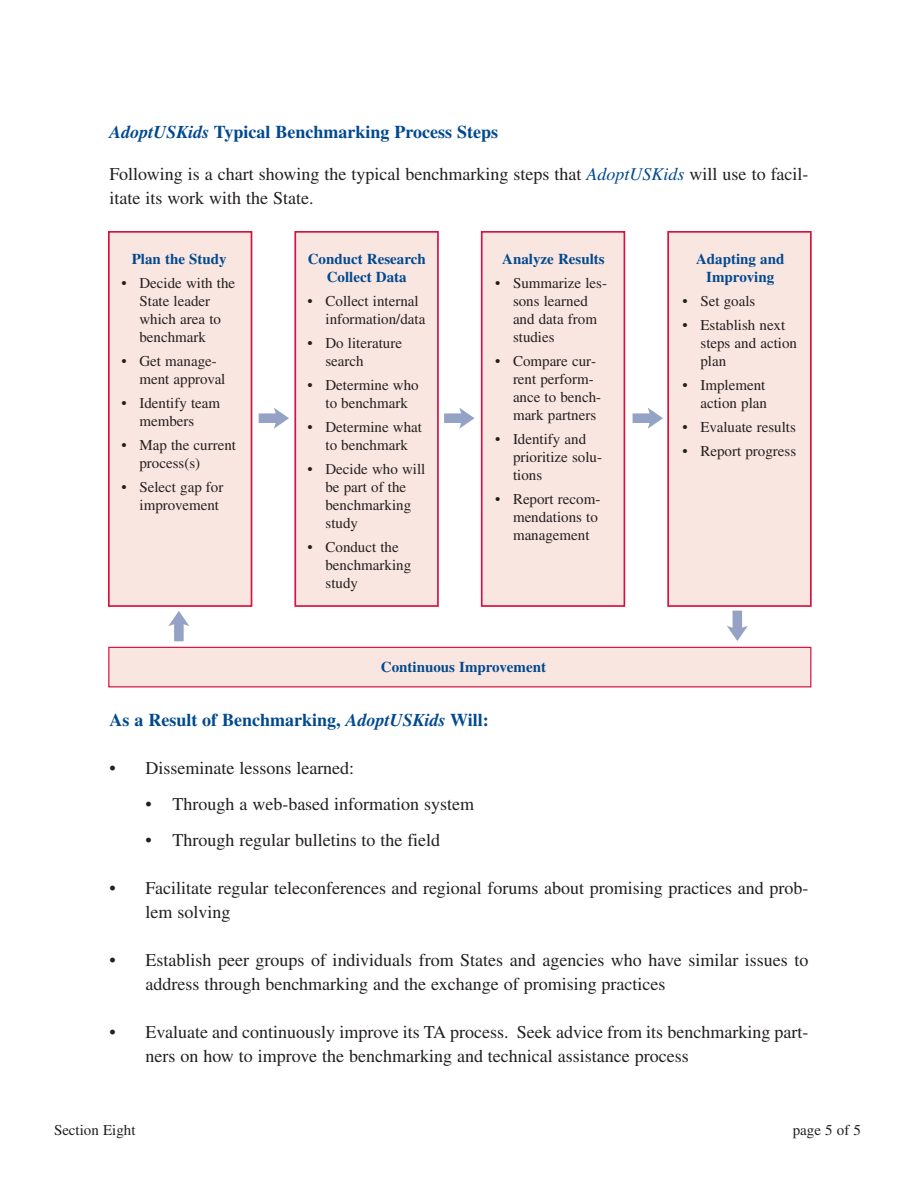
<style>
.page{position:relative;width:918px;height:1188px;background:#fff}
.page>*{position:absolute;margin:0;border:0;box-sizing:border-box;transform-origin:0 0}
.t1{font:18px/24px "Times";color:#231f20}
.t2{font:700 18px "Times";color:#01498f}
.t3{font:15px/18px "Times";color:#231f20}
.t4{font:700 15px/18px "Times";color:#01498f;text-align:center}
.s1{font-style:italic}
.s2{font-style:italic;color:#01498f}
</style>
<div class="page">
<div style="left:109px;top:232px;width:143px;height:374px;background:#fae6e1"></div>
<div style="left:108px;top:231px;width:144px;height:376px;border:2px solid #d7123f"></div>
<svg style="left:259px;top:408px;width:30px;height:21px"></svg>
<svg style="left:444px;top:408px;width:31px;height:21px"></svg>
<svg style="left:633px;top:408px;width:30px;height:21px"></svg>
<div style="left:109px;top:647px;width:702px;height:40px;background:#fae6e1"></div>
<div style="left:108px;top:647px;width:703px;height:40px;border:1px solid #d7123f"></div>
<div style="left:295px;top:232px;width:143px;height:374px;background:#fae6e1"></div>
<div style="left:294px;top:231px;width:145px;height:376px;border:2px solid #d7123f"></div>
<div style="left:482px;top:232px;width:142px;height:374px;background:#fae6e1"></div>
<div style="left:481px;top:231px;width:144px;height:376px;border:2px solid #d7123f"></div>
<div style="left:668px;top:232px;width:143px;height:374px;background:#fae6e1"></div>
<div style="left:667px;top:231px;width:145px;height:376px;border:2px solid #d7123f"></div>
<svg style="left:168px;top:611px;width:21px;height:30px"></svg>
<svg style="left:727px;top:611px;width:21px;height:30px"></svg>
<p class="t2" style="left:110px;top:125px;width:390px"><span class="s1">AdoptUSKids</span> Typical Benchmarking Process Steps</p>
<p class="t1" style="left:110px;top:164px;width:701px">Following is a chart showing the typical benchmarking steps that <span class="s2">AdoptUSKids</span> will use to facil&shy;itate its work with the State.</p>
<p class="t4" style="left:132px;top:251px;width:96px">Plan the Study</p>
<p class="t3" style="left:140px;top:275px;width:97px;text-indent:-18px">• Decide with the<br>State leader which area to benchmark</p>
<p class="t3" style="left:140px;top:353px;width:87px;text-indent:-18px">• Get manage&shy;ment approval</p>
<p class="t3" style="left:122px;top:395px;width:100px;text-align:center">• Identify team members</p>
<p class="t3" style="left:140px;top:437px;width:98px;text-indent:-18px">• Map the current process(s)</p>
<p class="t3" style="left:122px;top:479px;width:103px;text-align:right">• Select gap for improvement</p>
<p class="t4" style="left:308px;top:251px;width:119px">Conduct Research<br>Collect Data</p>
<p class="t3" style="left:326px;top:293px;width:101px;text-indent:-18px">• Collect internal information/data</p>
<p class="t3" style="left:326px;top:335px;width:78px;text-indent:-18px">• Do literature search</p>
<p class="t3" style="left:308px;top:377px;width:113px;text-align:center">• Determine who to benchmark</p>
<p class="t3" style="left:308px;top:419px;width:116px;text-align:center">• Determine what to benchmark</p>
<p class="t3" style="left:326px;top:461px;width:101px;text-indent:-18px">• Decide who will be part of the benchmarking study</p>
<p class="t3" style="left:326px;top:539px;width:87px;text-indent:-18px">• Conduct the benchmarking study</p>
<p class="t4" style="left:502px;top:251px;width:104px">Analyze Results</p>
<p class="t3" style="left:513px;top:275px;width:96px;text-indent:-18px">• Summarize les&shy;sons learned and data from studies</p>
<p class="t3" style="left:513px;top:353px;width:90px;text-indent:-18px">• Compare cur&shy;rent perform&shy;ance to bench&shy;mark partners</p>
<p class="t3" style="left:513px;top:431px;width:91px;text-indent:-18px">• Identify and prioritize solu&shy;tions</p>
<p class="t3" style="left:513px;top:491px;width:89px;text-indent:-18px">• Report recom&shy;mendations to management</p>
<p class="t4" style="left:381px;top:659px;width:167px">Continuous Improvement</p>
<p class="t4" style="left:696px;top:251px;width:90px">Adapting and<br>Improving</p>
<p class="t3" style="left:682px;top:293px;width:74px">• Set goals</p>
<p class="t3" style="left:700px;top:317px;width:98px;text-indent:-18px">• Establish next steps and action plan</p>
<p class="t3" style="left:682px;top:377px;width:86px;text-align:right">• Implement action plan</p>
<p class="t3" style="left:682px;top:419px;width:115px">• Evaluate results</p>
<p class="t3" style="left:682px;top:443px;width:115px">• Report progress</p>
<p class="t2" style="left:110px;top:713px;width:381px">As a Result of Benchmarking, <span class="s1">AdoptUSKids</span> Will:</p>
<p class="t1" style="left:110px;top:758px;width:246px">• Disseminate lessons learned:</p>
<p class="t1" style="left:146px;top:794px;width:330px">• Through a web-based information system</p>
<p class="t1" style="left:146px;top:830px;width:296px">• Through regular bulletins to the field</p>
<p class="t1" style="left:146px;top:878px;width:665px;text-indent:-36px">• Facilitate regular teleconferences and regional forums about promising practices and prob&shy;lem solving</p>
<p class="t1" style="left:146px;top:950px;width:664px;text-indent:-36px">• Establish peer groups of individuals from States and agencies who have similar issues to address through benchmarking and the exchange of promising practices</p>
<p class="t1" style="left:146px;top:1022px;width:664px;text-indent:-36px">• Evaluate and continuously improve its TA process. Seek advice from its benchmarking part&shy;ners on how to improve the benchmarking and technical assistance process</p>
<p class="t3" style="left:54px;top:1123px;width:83px">Section Eight</p>
<p class="t3" style="left:793px;top:1123px;width:70px">page 5 of 5</p>
</div>
